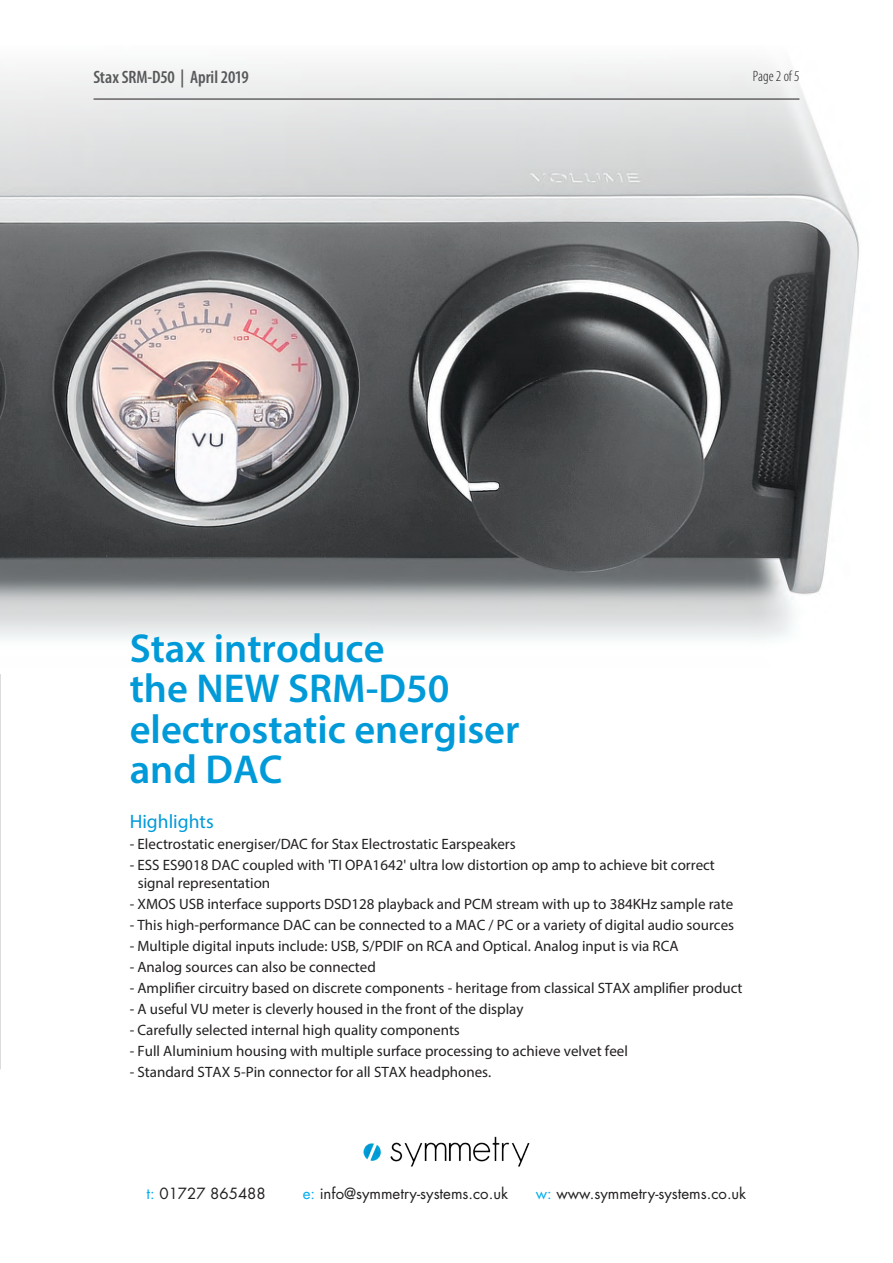
<style>
.page{position:relative;width:893px;height:1263px;background:#fff}
.page>*{position:absolute;margin:0;border:0;box-sizing:border-box;transform-origin:0 0}
.t1{font:600 40.5px/40.5px "Myriad Pro";color:#009ad9}
.t2{font:19.5px "Myriad Pro";color:#009ad9}
.t3{font:600 condensed 18px "Myriad Pro";letter-spacing:-.01em;color:#57585a}
.t4{font:15px/18px "Myriad Pro";color:#231f20}
.t5{font:15px "Futura";color:#231f20}
.t6{font:300 condensed 15px "Myriad Pro";color:#231f20}
.s1{color:#00aeef}
</style>
<div class="page">
<img style="left:0;top:64px;width:859px;height:575px">
<img style="left:363px;top:1136px;width:167px;height:31px">
<hr style="left:94px;top:99px;width:705px;height:1px;background:#231f20">
<p class="t3" style="left:93px;top:66px;width:157px">Stax SRM-D50 | April 2019</p>
<p class="t6" style="left:753px;top:68px;width:48px">Page 2 of 5</p>
<h1 class="t1" style="left:130px;top:627px;width:391px">Stax introduce<br>the NEW SRM-D50 electrostatic energiser and DAC</h1>
<h2 class="t2" style="left:130px;top:810px;width:86px">Highlights</h2>
<p class="t4" style="left:130px;top:835px;width:388px">- Electrostatic energiser/DAC for Stax Electrostatic Earspeakers</p>
<p class="t4" style="left:138px;top:856px;width:579px;text-indent:-8px">- ESS ES9018 DAC coupled with 'TI OPA1642' ultra low distortion op amp to achieve bit correct signal representation</p>
<p class="t4" style="left:130px;top:895px;width:605px">- XMOS USB interface supports DSD128 playback and PCM stream with up to 384KHz sample rate</p>
<p class="t4" style="left:130px;top:916px;width:606px">- This high-performance DAC can be connected to a MAC / PC or a variety of digital audio sources</p>
<p class="t4" style="left:130px;top:937px;width:550px">- Multiple digital inputs include: USB, S/PDIF on RCA and Optical. Analog input is via RCA</p>
<p class="t4" style="left:130px;top:958px;width:248px">- Analog sources can also be connected</p>
<p class="t4" style="left:130px;top:979px;width:614px">- Amplifier circuitry based on discrete components - heritage from classical STAX amplifier product</p>
<p class="t4" style="left:130px;top:1000px;width:395px">- A useful VU meter is cleverly housed in the front of the display</p>
<p class="t4" style="left:130px;top:1021px;width:332px">- Carefully selected internal high quality components</p>
<p class="t4" style="left:130px;top:1042px;width:500px">- Full Aluminium housing with multiple surface processing to achieve velvet feel</p>
<p class="t4" style="left:130px;top:1063px;width:363px">- Standard STAX 5-Pin connector for all STAX headphones.</p>
<p class="t5" style="left:147px;top:1184px;width:121px"><span class="s1">t:</span> 01727 865488</p>
<p class="t5" style="left:303px;top:1184px;width:207px"><span class="s1">e:</span> info@symmetry-systems.co.uk</p>
<p class="t5" style="left:536px;top:1184px;width:212px"><span class="s1">w:</span> www.symmetry-systems.co.uk</p>
</div>
